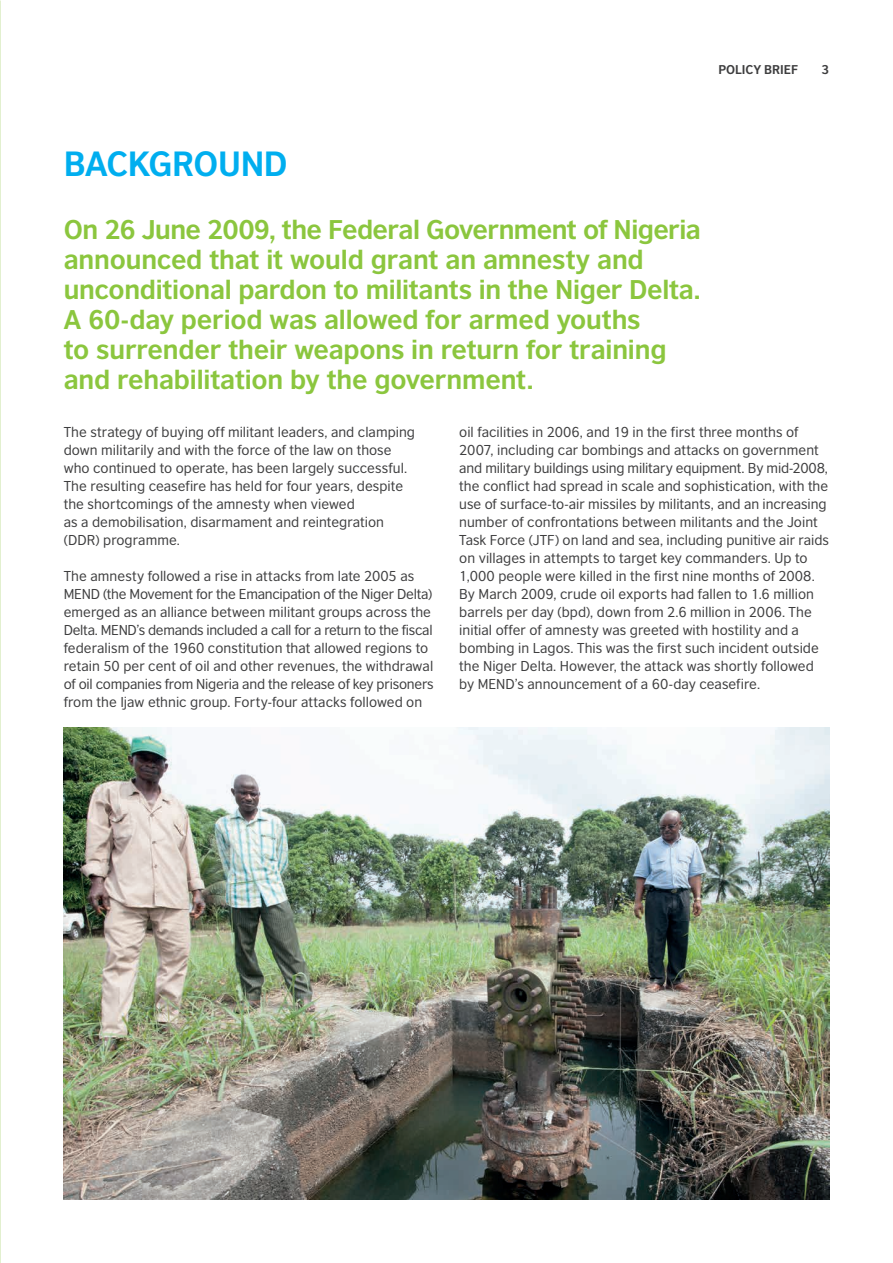
<style>
.page{position:relative;width:893px;height:1263px;background:#fff}
.page>*{position:absolute;margin:0;border:0;box-sizing:border-box;transform-origin:0 0}
.t1{font:700 33px "British Council Sans";letter-spacing:-.015em;color:#00aeef}
.t2{font:700 25.5px/30px "British Council Sans";letter-spacing:-.01em;color:#8bc63e}
.t3{font:13.5px/18px "British Council Sans";color:#3e3e3f}
.t4{font:700 12px "British Council Sans";color:#3e3e3f}
</style>
<div class="page">
<img style="left:64px;top:727px;width:765px;height:472px">
<h1 class="t1" style="left:64px;top:143px;width:200px">Background</h1>
<p class="t4" style="left:718px;top:62px;width:8px">POLICY</p>
<p class="t4" style="left:764px;top:62px;width:8px">BRIEF</p>
<p class="t4" style="left:821px;top:62px;width:9px">3</p>
<p class="t2" style="left:64px;top:214px;width:638px">On 26 June 2009, the Federal Government of Nigeria announced that it would grant an amnesty and unconditional pardon to militants in the Niger Delta.<br>A 60-day period was allowed for armed youths<br>to surrender their weapons in return for training and rehabilitation by the government.</p>
<p class="t3" style="left:64px;top:423px;width:353px">The strategy of buying off militant leaders, and clamping down militarily and with the force of the law on those who continued to operate, has been largely successful.<br>The resulting ceasefire has held for four years, despite the shortcomings of the amnesty when viewed<br>as a demobilisation, disarmament and reintegration (DDR) programme.</p>
<p class="t3" style="left:64px;top:567px;width:371px">The amnesty followed a rise in attacks from late 2005 as MEND (the Movement for the Emancipation of the Niger Delta) emerged as an alliance between militant groups across the Delta. MEND’s demands included a call for a return to the fiscal federalism of the 1960 constitution that allowed regions to retain 50 per cent of oil and other revenues, the withdrawal of oil companies from Nigeria and the release of key prisoners from the Ijaw ethnic group. Forty-four attacks followed on</p>
<p class="t3" style="left:459px;top:423px;width:371px">oil facilities in 2006, and 19 in the first three months of 2007, including car bombings and attacks on government and military buildings using military equipment. By mid-2008, the conflict had spread in scale and sophistication, with the use of surface-to-air missiles by militants, and an increasing number of confrontations between militants and the Joint Task Force (JTF) on land and sea, including punitive air raids on villages in attempts to target key commanders. Up to 1,000 people were killed in the first nine months of 2008.<br>By March 2009, crude oil exports had fallen to 1.6 million barrels per day (bpd), down from 2.6 million in 2006. The initial offer of amnesty was greeted with hostility and a bombing in Lagos. This was the first such incident outside the Niger Delta. However, the attack was shortly followed by MEND’s announcement of a 60-day ceasefire.</p>
</div>
